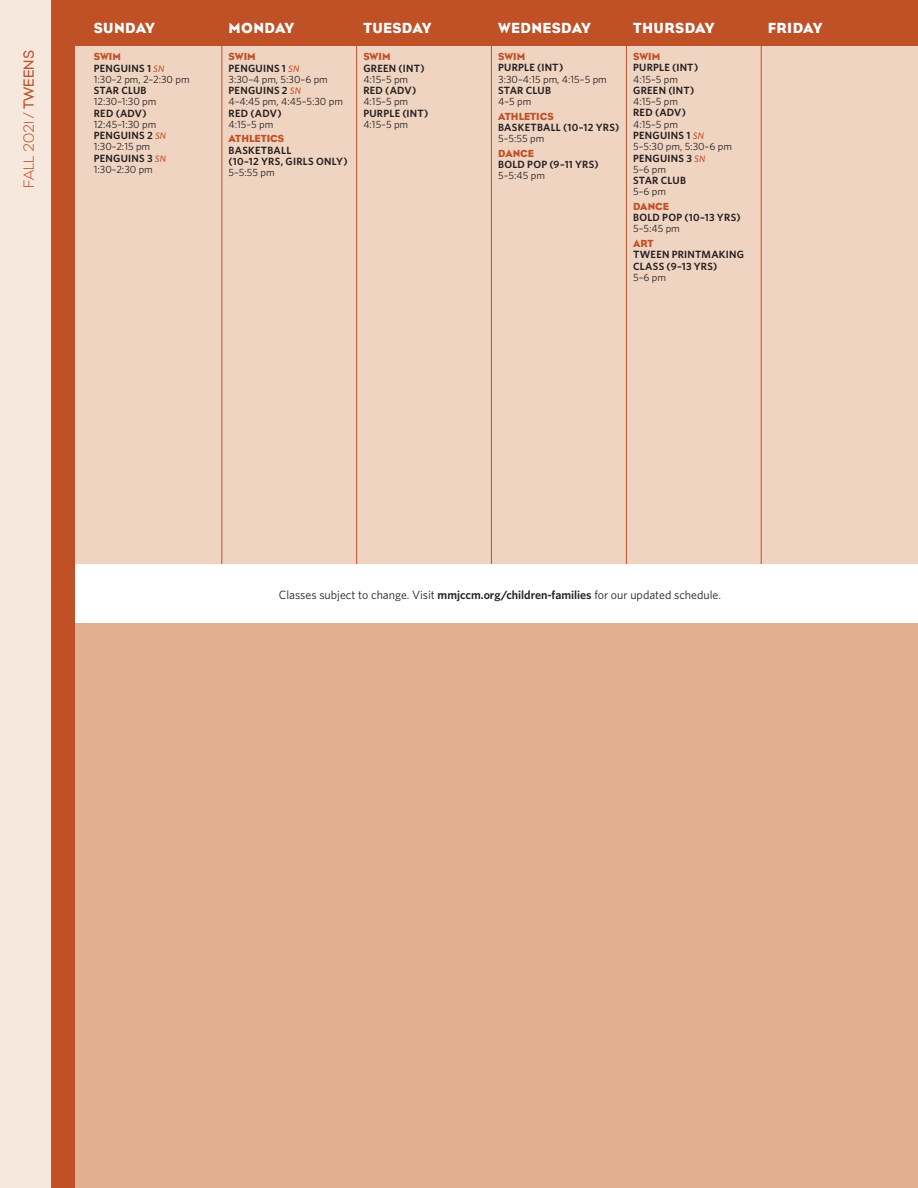
<style>
.page{position:relative;width:918px;height:1188px;background:#fff}
.page>*{position:absolute;margin:0;border:0;box-sizing:border-box;transform-origin:0 0}
.t1{font:15px "Eagle";letter-spacing:.025em;color:#fff}
.t2{font:300 15px "JCC Eagle";color:#c05026}
.t3{font:12px "Whitney";color:#231f20}
.t4{font:10.5px/11.2px "Whitney";color:#231f20}
.t5{font:600 10.5px/11.2px "Whitney";letter-spacing:.025em;color:#231f20}
.t6{font:10.5px "Eagle";color:#c05026}
.s1{font-weight:500}
.s2{font-weight:600}
.s3{font-weight:500;font-style:italic;font-size:9.3px;color:#c05026}
</style>
<div class="page">
<div style="left:63px;top:40px;width:855px;height:1148px;background:#f0d4c2"></div>
<div style="left:0;top:0;width:918px;height:45px;background:#c05026"></div>
<hr style="left:222px;top:45px;width:1px;height:900px;background:#c05026">
<hr style="left:356px;top:45px;width:1px;height:900px;background:#c05026">
<hr style="left:491px;top:45px;width:1px;height:900px;background:#c05026">
<hr style="left:626px;top:45px;width:1px;height:900px;background:#c05026">
<hr style="left:761px;top:45px;width:1px;height:900px;background:#c05026">
<div style="left:63px;top:596px;width:855px;height:592px;background:#e3af91"></div>
<div style="left:63px;top:565px;width:855px;height:58px;background:#fff"></div>
<div style="left:0;top:0;width:59px;height:1188px;background:#f6e8dd"></div>
<div style="left:52px;top:0;width:23px;height:1188px;background:#c05026"></div>
<h1 class="t2" style="left:21px;top:188px;width:139px;rotate:-90deg">FALL 2021 / <span class="s1">TWEENS</span></h1>
<h1 class="t1" style="left:94px;top:19px;width:63px">SUNDAY</h1>
<h1 class="t1" style="left:229px;top:19px;width:67px">MONDAY</h1>
<h1 class="t1" style="left:363px;top:19px;width:70px">TUESDAY</h1>
<h1 class="t1" style="left:498px;top:19px;width:94px">WEDNESDAY</h1>
<h1 class="t1" style="left:633px;top:19px;width:83px">THURSDAY</h1>
<h1 class="t1" style="left:768px;top:19px;width:56px">FRIDAY</h1>
<p class="t6" style="left:94px;top:50px;width:29px">SWIM</p>
<p class="t4" style="left:94px;top:62px;width:97px"><span class="s2">PENGUINS 1</span> <span class="s3">SN<br></span>1:30–2 pm, 2–2:30 pm</p>
<p class="t5" style="left:94px;top:85px;width:54px">STAR CLUB</p>
<p class="t4" style="left:94px;top:96px;width:64px">12:30–1:30 pm</p>
<p class="t5" style="left:94px;top:107px;width:54px">RED (ADV)</p>
<p class="t4" style="left:94px;top:118px;width:74px">12:45–1:30 pm<br><span class="s2">PENGUINS 2</span> <span class="s3">SN<br></span>1:30–2:15 pm<br><span class="s2">PENGUINS 3</span> <span class="s3">SN<br></span>1:30–2:30 pm</p>
<p class="t6" style="left:633px;top:50px;width:29px">SWIM</p>
<p class="t5" style="left:633px;top:62px;width:67px">PURPLE (INT)</p>
<p class="t4" style="left:633px;top:73px;width:46px">4:15–5 pm</p>
<p class="t5" style="left:633px;top:84px;width:63px">GREEN (INT)</p>
<p class="t4" style="left:633px;top:96px;width:46px">4:15–5 pm</p>
<p class="t5" style="left:633px;top:107px;width:54px">RED (ADV)</p>
<p class="t4" style="left:633px;top:118px;width:100px">4:15–5 pm<br><span class="s2">PENGUINS 1</span> <span class="s3">SN<br></span>5–5:30 pm, 5:30–6 pm<br><span class="s2">PENGUINS 3</span> <span class="s3">SN<br></span>5–6 pm</p>
<p class="t5" style="left:633px;top:175px;width:54px">STAR CLUB</p>
<p class="t4" style="left:633px;top:186px;width:34px">5–6 pm</p>
<p class="t6" style="left:633px;top:200px;width:37px">DANCE</p>
<p class="t5" style="left:633px;top:212px;width:109px">BOLD POP (10–13 YRS)</p>
<p class="t4" style="left:633px;top:223px;width:48px">5–5:45 pm</p>
<p class="t6" style="left:633px;top:237px;width:22px">ART</p>
<p class="t5" style="left:633px;top:249px;width:112px">TWEEN PRINTMAKING<br>CLASS (9–13 YRS)</p>
<p class="t4" style="left:633px;top:271px;width:34px">5–6 pm</p>
<p class="t6" style="left:498px;top:50px;width:29px">SWIM</p>
<p class="t5" style="left:498px;top:62px;width:67px">PURPLE (INT)</p>
<p class="t4" style="left:498px;top:73px;width:110px">3:30–4:15 pm, 4:15–5 pm</p>
<p class="t5" style="left:498px;top:85px;width:54px">STAR CLUB</p>
<p class="t4" style="left:498px;top:96px;width:35px">4–5 pm</p>
<p class="t6" style="left:498px;top:110px;width:57px">ATHLETICS</p>
<p class="t5" style="left:498px;top:122px;width:123px">BASKETBALL (10–12 YRS)</p>
<p class="t4" style="left:498px;top:133px;width:48px">5–5:55 pm</p>
<p class="t6" style="left:498px;top:147px;width:37px">DANCE</p>
<p class="t5" style="left:498px;top:159px;width:102px">BOLD POP (9–11 YRS)</p>
<p class="t4" style="left:498px;top:170px;width:48px">5–5:45 pm</p>
<p class="t6" style="left:363px;top:50px;width:29px">SWIM</p>
<p class="t5" style="left:363px;top:62px;width:63px">GREEN (INT)</p>
<p class="t4" style="left:363px;top:73px;width:46px">4:15–5 pm</p>
<p class="t5" style="left:363px;top:85px;width:54px">RED (ADV)</p>
<p class="t4" style="left:363px;top:96px;width:46px">4:15–5 pm</p>
<p class="t5" style="left:363px;top:107px;width:67px">PURPLE (INT)</p>
<p class="t4" style="left:363px;top:118px;width:46px">4:15–5 pm</p>
<p class="t6" style="left:229px;top:50px;width:29px">SWIM</p>
<p class="t4" style="left:229px;top:62px;width:116px"><span class="s2">PENGUINS 1</span> <span class="s3">SN<br></span>3:30–4 pm, 5:30–6 pm<br><span class="s2">PENGUINS 2</span> <span class="s3">SN<br></span>4–4:45 pm, 4:45–5:30 pm</p>
<p class="t5" style="left:229px;top:107px;width:54px">RED (ADV)</p>
<p class="t4" style="left:229px;top:118px;width:46px">4:15–5 pm</p>
<p class="t6" style="left:229px;top:132px;width:57px">ATHLETICS</p>
<p class="t5" style="left:229px;top:144px;width:121px">BASKETBALL<br>(10–12 YRS, GIRLS ONLY)</p>
<p class="t4" style="left:229px;top:167px;width:48px">5–5:55 pm</p>
<p class="t3" style="left:279px;top:587px;width:444px">Classes subject to change. Visit <span class="s2">mmjccm.org/children-families</span> for our updated schedule.</p>
</div>
